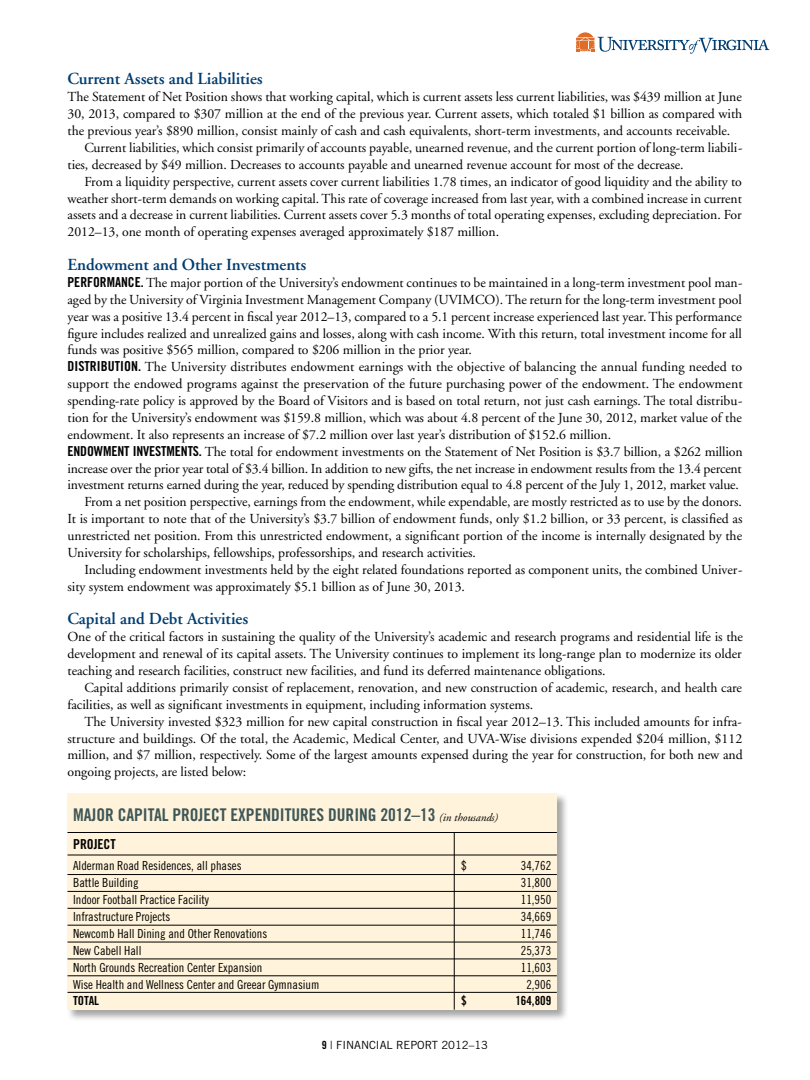
<style>
.page{position:relative;width:810px;height:1080px;background:#fff}
.page>*{position:absolute;margin:0;border:0;box-sizing:border-box;transform-origin:0 0}
.t1{font:17.5px "Trade Gothic Bold Cond Twenty";color:#3f5657}
.t2{font:600 16.88px "Adobe Garamond";letter-spacing:-.005em;color:#003d71}
.t3{font:13.75px/16.9px "Adobe Garamond";letter-spacing:-.005em;color:#000;text-align:justify}
.t4{font:13.75px "Trade Gothic Bold Cond Twenty";color:#000}
.t5{font:12.5px "Trade Gothic Cond Eighteen";color:#000}
.t6{font:12.5px "Trade Gothic Bold Cond Twenty";color:#000}
.t7{font:11.25px "Trade Gothic";letter-spacing:-.005em;color:#000}
.s1{font-family:"Trade Gothic Bold Cond Twenty"}
.s2{font-family:"Adobe Garamond";font-style:italic;font-size:11.25px;color:#000}
</style>
<div class="page">
<svg style="left:576px;top:32px;width:193px;height:22px"></svg>
<div style="left:67px;top:792px;width:502px;height:230px;background:#000;opacity:.35"></div>
<div style="left:68px;top:793px;width:489px;height:217px;background:#fff4db"></div>
<hr style="left:68px;top:855px;width:489px;height:1px;background:#000">
<hr style="left:68px;top:832px;width:489px;height:1px;background:#000">
<hr style="left:454px;top:832px;width:1px;height:178px;background:#000">
<hr style="left:68px;top:874px;width:489px;height:1px;background:#000">
<hr style="left:68px;top:891px;width:489px;height:1px;background:#000">
<hr style="left:68px;top:908px;width:489px;height:1px;background:#000">
<hr style="left:68px;top:925px;width:489px;height:1px;background:#000">
<hr style="left:68px;top:942px;width:489px;height:1px;background:#000">
<hr style="left:68px;top:959px;width:489px;height:1px;background:#000">
<hr style="left:68px;top:976px;width:489px;height:1px;background:#000">
<hr style="left:68px;top:992px;width:489px;height:1px;background:#000">
<p class="t2" style="left:68px;top:70px;width:197px">Current Assets and Liabilities</p>
<p class="t3" style="left:68px;top:89px;width:676px">The Statement of Net Position shows that working capital, which is current assets less current liabilities, was $439 million at June</p>
<p class="t3" style="left:68px;top:106px;width:676px">30, 2013, compared to $307 million at the end of the previous year. Current assets, which totaled $1 billion as compared with</p>
<p class="t3" style="left:68px;top:123px;width:664px">the previous year’s $890 million, consist mainly of cash and cash equivalents, short-term investments, and accounts receivable.</p>
<p class="t3" style="left:84px;top:139px;width:660px">Current liabilities, which consist primarily of accounts payable, unearned revenue, and the current portion of long-term liabili-</p>
<p class="t3" style="left:68px;top:156px;width:618px">ties, decreased by $49 million. Decreases to accounts payable and unearned revenue account for most of the decrease.</p>
<p class="t3" style="left:84px;top:173px;width:659px">From a liquidity perspective, current assets cover current liabilities 1.78 times, an indicator of good liquidity and the ability to</p>
<p class="t3" style="left:68px;top:190px;width:676px">weather short-term demands on working capital. This rate of coverage increased from last year, with a combined increase in current</p>
<p class="t3" style="left:68px;top:207px;width:676px">assets and a decrease in current liabilities. Current assets cover 5.3 months of total operating expenses, excluding depreciation. For</p>
<p class="t3" style="left:68px;top:224px;width:433px">2012–13, one month of operating expenses averaged approximately $187 million.</p>
<p class="t2" style="left:68px;top:255px;width:240px">Endowment and Other Investments</p>
<p class="t3" style="left:68px;top:274px;width:676px"><span class="s1">PERF ORMANCE.</span> The major portion of the University’s endowment continues to be maintained in a long-term investment pool man-</p>
<p class="t3" style="left:68px;top:291px;width:676px">aged by the University of Virginia Investment Management Company (UVIMCO). The return for the long-term investment pool</p>
<p class="t3" style="left:68px;top:308px;width:676px">year was a positive 13.4 percent in fiscal year 2012–13, compared to a 5.1 percent increase experienced last year. This performance</p>
<p class="t3" style="left:68px;top:325px;width:676px">figure includes realized and unrealized gains and losses, along with cash income. With this return, total investment income for all</p>
<p class="t3" style="left:68px;top:342px;width:406px">funds was positive $565 million, compared to $206 million in the prior year.</p>
<p class="t3" style="left:68px;top:359px;width:676px"><span class="s1">DISTRIBUTION.</span> The University distributes endowment earnings with the objective of balancing the annual funding needed to</p>
<p class="t3" style="left:68px;top:376px;width:677px">support the endowed programs against the preservation of the future purchasing power of the endowment. The endowment</p>
<p class="t3" style="left:68px;top:393px;width:677px">spending-rate policy is approved by the Board of Visitors and is based on total return, not just cash earnings. The total distribu-</p>
<p class="t3" style="left:68px;top:409px;width:676px">tion for the University’s endowment was $159.8 million, which was about 4.8 percent of the June 30, 2012, market value of the</p>
<p class="t3" style="left:68px;top:426px;width:545px">endowment. It also represents an increase of $7.2 million over last year’s distribution of $152.6 million.</p>
<p class="t3" style="left:68px;top:443px;width:677px"><span class="s1">ENDOWMENT INVESTMENTS.</span> The total for endowment investments on the Statement of Net Position is $3.7 billion, a $262 million</p>
<p class="t3" style="left:68px;top:460px;width:676px">increase over the prior year total of $3.4 billion. In addition to new gifts, the net increase in endowment results from the 13.4 percent</p>
<p class="t3" style="left:68px;top:477px;width:673px">investment returns earned during the year, reduced by spending distribution equal to 4.8 percent of the July 1, 2012, market value.</p>
<p class="t3" style="left:84px;top:494px;width:659px">From a net position perspective, earnings from the endowment, while expendable, are mostly restricted as to use by the donors.</p>
<p class="t3" style="left:68px;top:511px;width:676px">It is important to note that of the University’s $3.7 billion of endowment funds, only $1.2 billion, or 33 percent, is classified as</p>
<p class="t3" style="left:68px;top:528px;width:676px">unrestricted net position. From this unrestricted endowment, a significant portion of the income is internally designated by the</p>
<p class="t3" style="left:67px;top:544px;width:410px">University for scholarships, fellowships, professorships, and research activities.</p>
<p class="t3" style="left:84px;top:561px;width:660px">Including endowment investments held by the eight related foundations reported as component units, the combined Univer-</p>
<p class="t3" style="left:67px;top:578px;width:399px">sity system endowment was approximately $5.1 billion as of June 30, 2013.</p>
<p class="t2" style="left:68px;top:610px;width:182px">Capital and Debt Activities</p>
<p class="t3" style="left:68px;top:629px;width:677px">One of the critical factors in sustaining the quality of the University’s academic and research programs and residential life is the development and renewal of its capital assets. The University continues to implement its long-range plan to modernize its older teaching and research facilities, construct new facilities, and fund its deferred maintenance obligations.</p>
<p class="t3" style="left:68px;top:679px;width:676px;text-indent:17px">Capital additions primarily consist of replacement, renovation, and new construction of academic, research, and health care facilities, as well as significant investments in equipment, including information systems.</p>
<p class="t3" style="left:68px;top:713px;width:677px;text-indent:17px">The University invested $323 million for new capital construction in fiscal year 2012–13. This included amounts for infra&shy;structure and buildings. Of the total, the Academic, Medical Center, and UVA-Wise divisions expended $204 million, $112 million, and $7 million, respectively. Some of the largest amounts expensed during the year for construction, for both new and ongoing projects, are listed below:</p>
<p class="t1" style="left:73px;top:804px;width:426px">MAJOR CAPITAL PROJECT EXPENDITURES DU RING 2012–13 <span class="s2">(in thousands)</span></p>
<p class="t5" style="left:73px;top:859px;width:170px">Alderman Road Residences, all phases</p>
<p class="t5" style="left:461px;top:859px;width:7px">$</p>
<p class="t5" style="left:521px;top:859px;width:32px">34,762</p>
<p class="t5" style="left:73px;top:875px;width:67px">Battle Building</p>
<p class="t5" style="left:521px;top:875px;width:32px">31,800</p>
<p class="t5" style="left:73px;top:892px;width:137px">Indoor Football Practice Facility</p>
<p class="t5" style="left:521px;top:892px;width:32px">11,950</p>
<p class="t5" style="left:73px;top:909px;width:99px">Infrastructure Projects</p>
<p class="t5" style="left:521px;top:909px;width:32px">34,669</p>
<p class="t5" style="left:73px;top:926px;width:196px">Newcomb Hall Dining and Other Renovations</p>
<p class="t5" style="left:521px;top:926px;width:32px">11,746</p>
<p class="t5" style="left:73px;top:943px;width:70px">New Cabell Hall</p>
<p class="t5" style="left:521px;top:943px;width:32px">25,373</p>
<p class="t5" style="left:73px;top:960px;width:191px">North Grounds Recreation Center Expansion</p>
<p class="t5" style="left:521px;top:960px;width:32px">11,603</p>
<p class="t5" style="left:73px;top:977px;width:248px">Wise Health and Wellness Center and Greear Gymnasium</p>
<p class="t5" style="left:526px;top:977px;width:26px">2,906</p>
<p class="t6" style="left:73px;top:993px;width:28px">TOTAL</p>
<p class="t6" style="left:461px;top:993px;width:7px">$</p>
<p class="t6" style="left:515px;top:993px;width:37px">164,809</p>
<p class="t4" style="left:73px;top:836px;width:14px">PROJECT</p>
<p class="t7" style="left:322px;top:1039px;width:28px"><span class="s1">9</span> | FINANCIAL</p>
<p class="t7" style="left:396px;top:1039px;width:15px">REPO</p>
<p class="t7" style="left:425px;top:1039px;width:65px">RT 2012–13</p>
</div>
